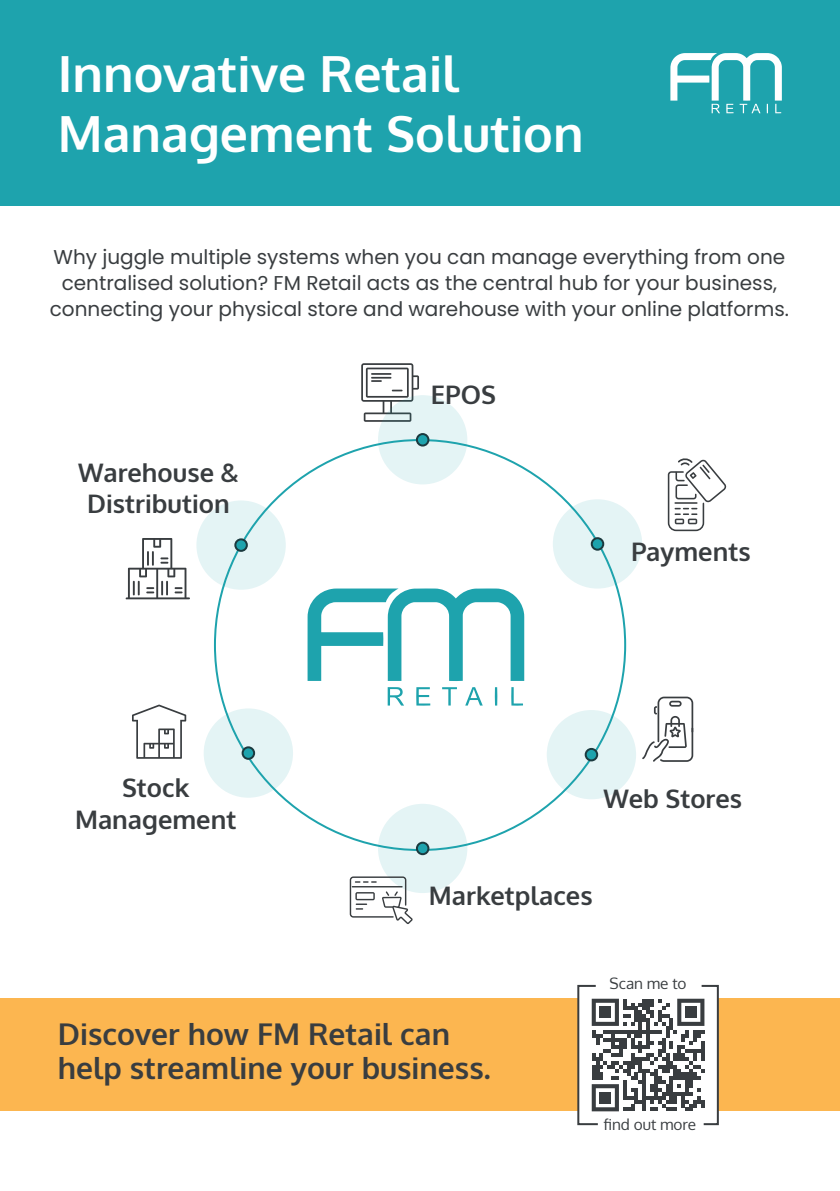
<style>
.page{position:relative;width:840px;height:1191px;background:#fff}
.page>*{position:absolute;margin:0;border:0;box-sizing:border-box;transform-origin:0 0}
.t1{font:700 49.8px/60.6px "Oxygen";color:#fff}
.t2{font:700 30px/34px "Oxygen";color:#393d40}
.t3{font:700 25.6px/32px "Oxygen";color:#393d40;text-align:center}
.t4{font:20px/26px "Poppins";color:#393d40;text-align:center}
.t5{font:15.4px "Oxygen";color:#393d40}
</style>
<div class="page">
<div style="left:0;top:0;width:839px;height:205px;background:#1ea3ad"></div>
<svg style="left:670px;top:53px;width:111px;height:60px"></svg>
<svg style="left:361px;top:363px;width:58px;height:59px"></svg>
<svg style="left:378px;top:395px;width:89px;height:89px;background:#daedef"></svg>
<div style="left:552px;top:499px;width:89px;height:89px;background:#e4f4f5;border-radius:50%"></div>
<div style="left:546px;top:710px;width:89px;height:89px;background:#e4f4f5;border-radius:50%"></div>
<div style="left:378px;top:803px;width:89px;height:90px;background:#e4f4f5;border-radius:50%"></div>
<div style="left:203px;top:708px;width:90px;height:89px;background:#e4f4f5;border-radius:50%"></div>
<div style="left:196px;top:500px;width:89px;height:90px;background:#e4f4f5;border-radius:50%"></div>
<svg style="left:125px;top:538px;width:65px;height:61px"></svg>
<svg style="left:349px;top:876px;width:63px;height:48px"></svg>
<svg style="left:642px;top:696px;width:50px;height:66px"></svg>
<svg style="left:132px;top:704px;width:54px;height:55px"></svg>
<div style="left:416px;top:434px;width:12px;height:11px;background:#1ea3ad;border-radius:50%"></div>
<div style="left:415px;top:433px;width:14px;height:13px;border:2px solid #1b3a3f;border-radius:50%"></div>
<div style="left:591px;top:538px;width:12px;height:11px;background:#1ea3ad;border-radius:50%"></div>
<div style="left:590px;top:537px;width:14px;height:13px;border:2px solid #1b3a3f;border-radius:50%"></div>
<div style="left:585px;top:749px;width:12px;height:11px;background:#1ea3ad;border-radius:50%"></div>
<div style="left:584px;top:748px;width:14px;height:13px;border:2px solid #1b3a3f;border-radius:50%"></div>
<svg style="left:416px;top:842px;width:12px;height:12px"></svg>
<div style="left:415px;top:841px;width:14px;height:14px;border:2px solid #1b3a3f;border-radius:50%"></div>
<div style="left:242px;top:747px;width:12px;height:12px;background:#1ea3ad;border-radius:50%"></div>
<div style="left:241px;top:746px;width:14px;height:14px;border:2px solid #1b3a3f;border-radius:50%"></div>
<div style="left:235px;top:539px;width:12px;height:12px;background:#1ea3ad;border-radius:50%"></div>
<div style="left:234px;top:538px;width:14px;height:14px;border:2px solid #1b3a3f;border-radius:50%"></div>
<svg style="left:307px;top:588px;width:217px;height:93px"></svg>
<svg style="left:387px;top:687px;width:17px;height:18px"></svg>
<svg style="left:416px;top:687px;width:14px;height:18px"></svg>
<svg style="left:465px;top:687px;width:17px;height:18px"></svg>
<svg style="left:442px;top:687px;width:14px;height:18px"></svg>
<svg style="left:511px;top:687px;width:11px;height:18px"></svg>
<svg style="left:494px;top:687px;width:3px;height:18px"></svg>
<div style="left:0;top:998px;width:578px;height:113px;background:#fcb650"></div>
<div style="left:717px;top:998px;width:122px;height:113px;background:#fcb650"></div>
<svg style="left:577px;top:984px;width:142px;height:142px"></svg>
<svg style="left:667px;top:458px;width:59px;height:73px"></svg>
<h1 class="t1" style="left:58px;top:45px;width:527px">Innovative Retail<br>Management Solution</h1>
<p class="t4" style="left:50px;top:244px;width:740px">Why juggle multiple systems when you can manage everything from one centralised solution? FM Retail acts as the central hub for your business, connecting your physical store and warehouse with your online platforms.</p>
<p class="t3" style="left:78px;top:457px;width:162px">Warehouse &amp;<br>Distribution</p>
<p class="t3" style="left:430px;top:379px;width:66px">EPOS</p>
<p class="t3" style="left:630px;top:536px;width:121px">Payments</p>
<p class="t3" style="left:75px;top:772px;width:163px">Stock<br>Management</p>
<p class="t3" style="left:603px;top:783px;width:140px">Web Stores</p>
<p class="t3" style="left:428px;top:880px;width:165px">Marketplaces</p>
<h2 class="t2" style="left:58px;top:1018px;width:434px">Discover how FM Retail can help streamline your business.</h2>
<p class="t5" style="left:609px;top:973px;width:79px">Scan me to</p>
<p class="t5" style="left:603px;top:1113px;width:94px">find out more</p>
</div>
